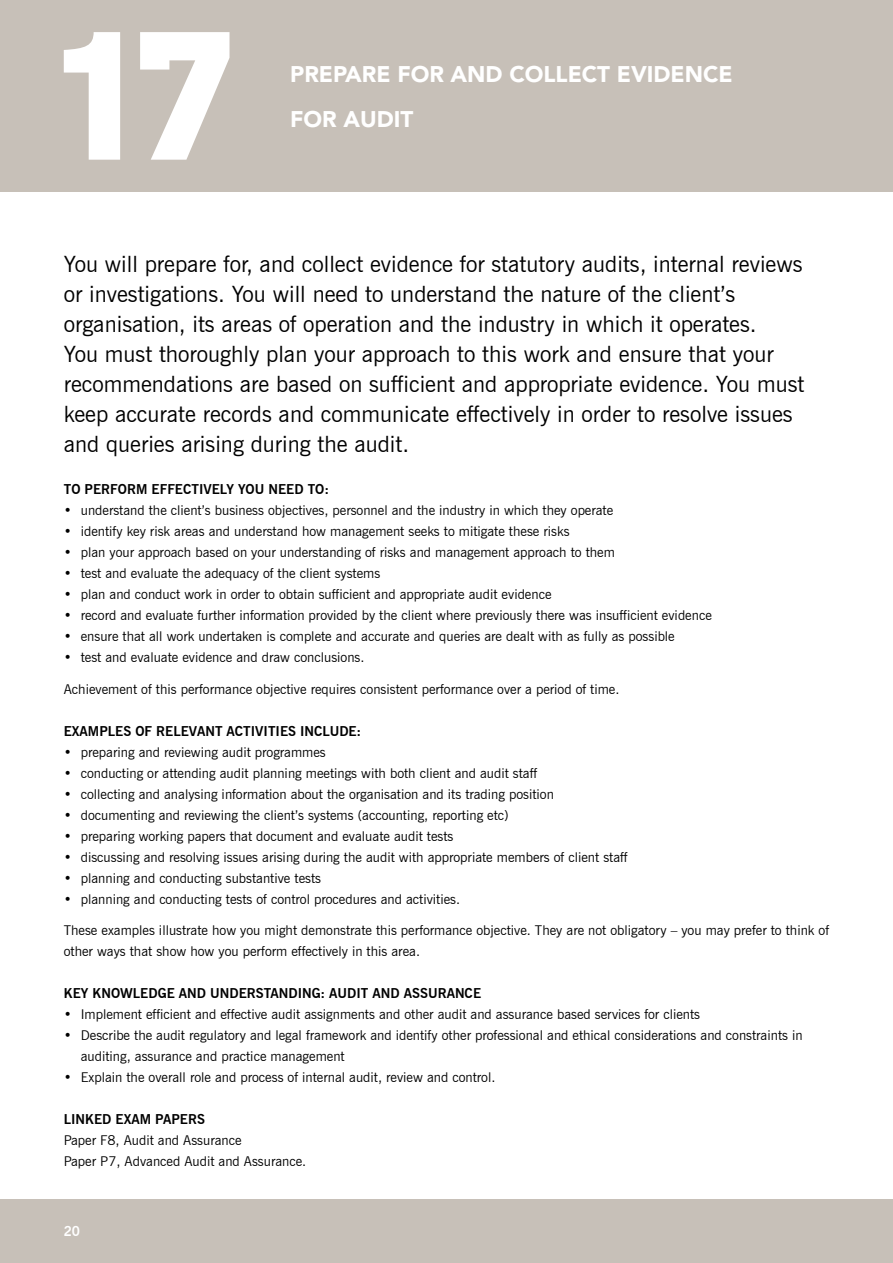
<style>
.page{position:relative;width:893px;height:1263px;background:#fff}
.page>*{position:absolute;margin:0;border:0;box-sizing:border-box;transform-origin:0 0}
.t1{font:22.5px/30px "News Gothic BT";color:#000}
.t2{font:900 22.5px/45px "Avenir";color:#fff}
.t3{font:13.5px/21px "News Gothic BT";color:#000}
.t4{font:700 13.5px "News Gothic BT";color:#000}
.t5{font:700 13.5px "News Gothic BT";color:#fff}
</style>
<div class="page">
<div style="left:0;top:0;width:893px;height:191px;background:#c7c0b8"></div>
<div style="left:0;top:1199px;width:893px;height:64px;background:#c7c0b8"></div>
<svg style="left:64px;top:32px;width:165px;height:128px"></svg>
<h1 class="t2" style="left:290px;top:51px;width:444px">PREPARE FOR AND COLLECT EVIDENCE<br>FOR AUDIT</h1>
<p class="t1" style="left:64px;top:249px;width:742px">You will prepare for, and collect evidence for statutory audits, internal reviews or investigations. You will need to understand the nature of the client’s organisation, its areas of operation and the industry in which it operates.<br>You must thoroughly plan your approach to this work and ensure that your recommendations are based on sufficient and appropriate evidence. You must keep accurate records and communicate effectively in order to resolve issues and queries arising during the audit.</p>
<p class="t4" style="left:64px;top:481px;width:97px">TO PERFORM EFFE</p>
<p class="t4" style="left:183px;top:481px;width:95px">CTI VELY YOU NEE</p>
<p class="t4" style="left:294px;top:481px;width:36px">D TO:</p>
<p class="t3" style="left:64px;top:500px;width:551px">• understand the client’s business objectives, personnel and the industry in which they operate</p>
<p class="t3" style="left:64px;top:521px;width:507px">• identify key risk areas and understand how management seeks to mitigate these risks</p>
<p class="t3" style="left:64px;top:542px;width:553px">• plan your approach based on your understanding of risks and management approach to them</p>
<p class="t3" style="left:64px;top:563px;width:318px">• test and evaluate the adequacy of the client systems</p>
<p class="t3" style="left:64px;top:584px;width:489px">• plan and conduct work in order to obtain sufficient and appropriate audit evidence</p>
<p class="t3" style="left:64px;top:605px;width:649px">• record and evaluate further information provided by the client where previously there was insufficient evidence</p>
<p class="t3" style="left:64px;top:626px;width:612px">• ensure that all work undertaken is complete and accurate and queries are dealt with as fully as possible</p>
<p class="t3" style="left:64px;top:647px;width:302px">• test and evaluate evidence and draw conclusions.</p>
<p class="t3" style="left:64px;top:678px;width:557px">Achievement of this performance objective requires consistent performance over a period of time.</p>
<p class="t4" style="left:64px;top:723px;width:45px">EXAMPLES</p>
<p class="t4" style="left:135px;top:723px;width:72px">OF RELEVANT</p>
<p class="t4" style="left:227px;top:723px;width:45px">ACTIVITIES</p>
<p class="t4" style="left:300px;top:723px;width:62px">INCLUDE:</p>
<p class="t3" style="left:64px;top:741px;width:264px">• preparing and reviewing audit programmes</p>
<p class="t3" style="left:64px;top:762px;width:475px">• conducting or attending audit planning meetings with both client and audit staff</p>
<p class="t3" style="left:64px;top:783px;width:492px">• collecting and analysing information about the organisation and its trading position</p>
<p class="t3" style="left:64px;top:804px;width:446px">• documenting and reviewing the client’s systems (accounting, reporting etc)</p>
<p class="t3" style="left:64px;top:825px;width:391px">• preparing working papers that document and evaluate audit tests</p>
<p class="t3" style="left:64px;top:846px;width:565px">• discussing and resolving issues arising during the audit with appropriate members of client staff</p>
<p class="t3" style="left:64px;top:867px;width:259px">• planning and conducting substantive tests</p>
<p class="t3" style="left:64px;top:888px;width:398px">• planning and conducting tests of control procedures and activities.</p>
<p class="t3" style="left:64px;top:920px;width:767px">These examples illustrate how you might demonstrate this performance objective. They are not obligatory – you may prefer to think of other ways that show how you perform effectively in this area.</p>
<p class="t4" style="left:64px;top:985px;width:201px">KEY KNOWLEDGE AN D UN DERSTAN</p>
<p class="t4" style="left:288px;top:985px;width:193px">DING: AUDIT AND ASSURANCE</p>
<p class="t3" style="left:64px;top:1004px;width:638px">• Implement efficient and effective audit assignments and other audit and assurance based services for clients</p>
<p class="t3" style="left:81px;top:1025px;width:723px;text-indent:-17px">• Describe the audit regulatory and legal framework and identify other professional and ethical considerations and constraints in auditing, assurance and practice management</p>
<p class="t3" style="left:64px;top:1067px;width:433px">• Explain the overall role and process of internal audit, review and control.</p>
<p class="t4" style="left:64px;top:1111px;width:16px">LINKE</p>
<p class="t4" style="left:102px;top:1111px;width:62px">D EXAM PAPE</p>
<p class="t4" style="left:188px;top:1111px;width:16px">RS</p>
<p class="t3" style="left:64px;top:1130px;width:244px">Paper F8, Audit and Assurance<br>Paper P7, Advanced Audit and Assurance.</p>
<p class="t5" style="left:64px;top:1223px;width:18px">20</p>
</div>
